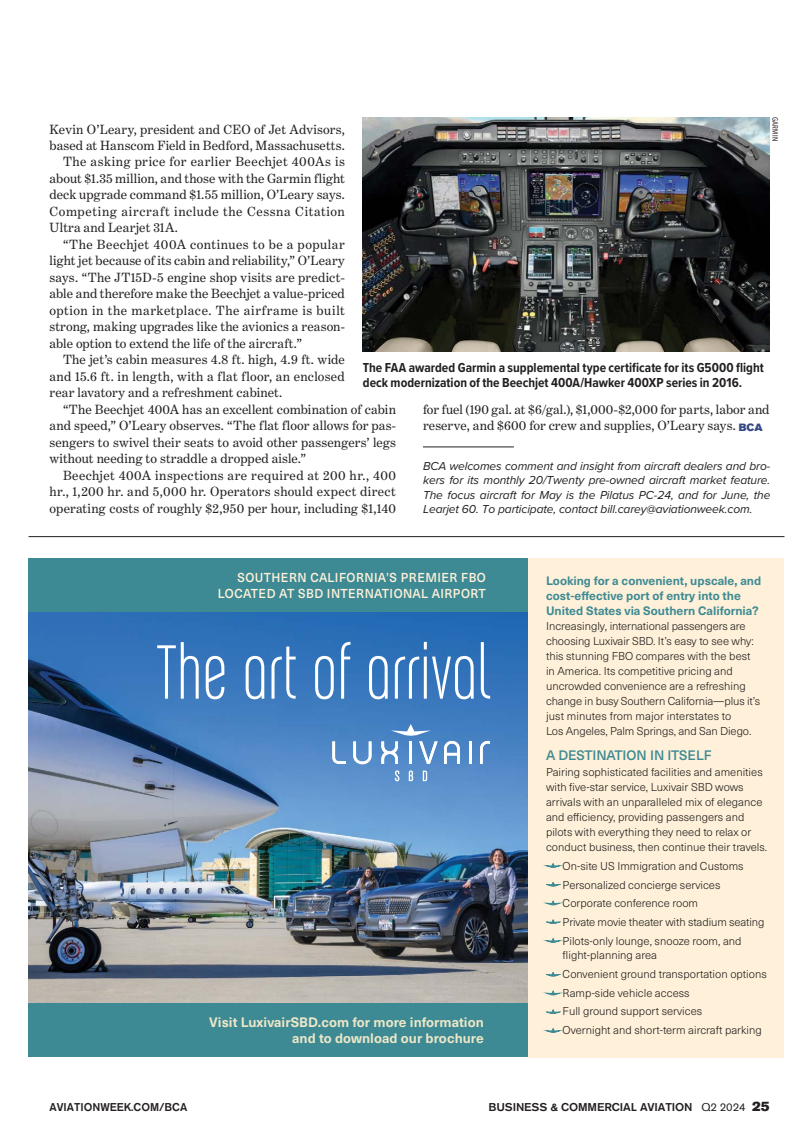
<style>
.page{position:relative;width:810px;height:1134px;background:#fff}
.page>*{position:absolute;margin:0;border:0;box-sizing:border-box;transform-origin:0 0}
.t1{font:81.75px "Chalet Comprime Milan Seventy";letter-spacing:.02em;color:#fff}
.t2{font:13.5px/16.5px "Benton Modern Two";letter-spacing:.015em;color:#231f20}
.t3{font:700 13.5px/15px "Proxima Nova Cond";color:#231f20}
.t4{font:13.5px "Benton Modern Two";letter-spacing:.035em;color:#231f20}
.t5{font:700 13.5px/16.5px "Neue Haas Unica Pro";letter-spacing:.005em;color:#ede7c8;text-align:right}
.t6{font:13.5px "Benton Modern Two";letter-spacing:.045em;color:#231f20}
.t7{font:13.5px "Benton Modern Two";letter-spacing:.04em;color:#231f20}
.t8{font:500 13.5px "Neue Haas Unica Pro";letter-spacing:-.005em;color:#3d8a94}
.t9{font:500 12.75px/16.5px "Neue Haas Unica Pro";letter-spacing:.04em;color:#fff1d9;text-align:right;scale:.95 1}
.t10{font:italic 12px/14.4px "Proxima Nova";letter-spacing:-.01em;color:#231f20;text-align:justify}
.t11{font:700 12px/15px "Neue Haas Unica Pro";color:#3d8a94}
.t12{font:300 11.25px/15px "Neue Haas Unica Pro";color:#231f20}
.t13{font:500 11.25px "Akzidenz Grotesk BE";letter-spacing:-.01em;color:#231f20;scale:1.05 1}
.t14{font:500 11.25px "Akzidenz Grotesk BE";letter-spacing:-.01em;color:#231f20}
.t15{font:8.25px "Proxima Nova Cond";letter-spacing:.03em;color:#231f20;scale:.9 1}
.s1{font-family:"Akzidenz Grotesk BE Super";font-size:10.5px;color:#364986}
.s2{font-weight:400}
.s3{font-family:"Akzidenz Grotesk BE Super";font-weight:400;font-size:13.5px}
</style>
<div class="page">
<img style="left:363px;top:117px;width:407px;height:234px">
<hr style="left:28px;top:536px;width:756px;height:1px;background:#231f20">
<hr style="left:423px;top:447px;width:91px;height:1px;background:#231f20">
<div style="left:28px;top:558px;width:756px;height:500px;background:#fff1d9"></div>
<img style="left:28px;top:612px;width:500px;height:392px">
<svg style="left:546px;top:863px;width:15px;height:5px"></svg>
<svg style="left:546px;top:882px;width:14px;height:4px"></svg>
<svg style="left:546px;top:901px;width:15px;height:4px"></svg>
<svg style="left:546px;top:920px;width:14px;height:4px"></svg>
<svg style="left:546px;top:938px;width:15px;height:5px"></svg>
<svg style="left:546px;top:972px;width:14px;height:4px"></svg>
<svg style="left:546px;top:991px;width:15px;height:4px"></svg>
<svg style="left:546px;top:1010px;width:14px;height:4px"></svg>
<svg style="left:546px;top:1028px;width:15px;height:5px"></svg>
<div style="left:28px;top:558px;width:500px;height:54px;background:#3d8a94"></div>
<div style="left:28px;top:1004px;width:500px;height:54px;background:#3d8a94"></div>
<svg style="left:480px;top:741px;width:10px;height:23px"></svg>
<svg style="left:332px;top:741px;width:14px;height:23px"></svg>
<svg style="left:353px;top:741px;width:18px;height:23px"></svg>
<svg style="left:444px;top:741px;width:16px;height:23px"></svg>
<hr style="left:469px;top:741px;width:3px;height:23px;background:#fff">
<svg style="left:381px;top:724px;width:57px;height:40px;background:#719fd1"></svg>
<svg style="left:395px;top:770px;width:4px;height:11px"></svg>
<svg style="left:409px;top:770px;width:4px;height:11px"></svg>
<svg style="left:423px;top:771px;width:4px;height:10px"></svg>
<p class="t15" style="left:781px;top:117px;width:28px;rotate:90deg">GARMIN</p>
<p class="t2" style="left:50px;top:121px;width:297px">Kevin O’Leary, president and CEO of Jet Advisors,</p>
<p class="t2" style="left:50px;top:137px;width:297px">based at Hanscom Field in Bedford, Massachusetts.</p>
<p class="t4" style="left:63px;top:154px;width:283px">The asking price for earlier Beechjet 400As is</p>
<p class="t2" style="left:50px;top:170px;width:297px">about $1.35 million, and those with the Garmin flight</p>
<p class="t2" style="left:50px;top:187px;width:297px">deck upgrade command $1.55 million, O’Leary says.</p>
<p class="t6" style="left:50px;top:204px;width:297px">Competing aircraft include the Cessna Citation</p>
<p class="t2" style="left:50px;top:220px;width:130px">Ultra and Learjet 31A.</p>
<p class="t4" style="left:63px;top:237px;width:283px">“The Beechjet 400A continues to be a popular</p>
<p class="t2" style="left:50px;top:253px;width:297px">light jet because of its cabin and reliability,” O’Leary</p>
<p class="t2" style="left:50px;top:269px;width:297px">says. “The JT15D-5 engine shop visits are predict-</p>
<p class="t2" style="left:50px;top:286px;width:297px">able and therefore make the Beechjet a value-priced</p>
<p class="t7" style="left:50px;top:303px;width:297px">option in the marketplace. The airframe is built</p>
<p class="t2" style="left:50px;top:319px;width:297px">strong, making upgrades like the avionics a reason-</p>
<p class="t2" style="left:50px;top:335px;width:254px">able option to extend the life of the aircraft.”</p>
<p class="t2" style="left:63px;top:352px;width:283px">The jet’s cabin measures 4.8 ft. high, 4.9 ft. wide</p>
<p class="t2" style="left:50px;top:368px;width:297px">and 15.6 ft. in length, with a flat floor, an enclosed</p>
<p class="t2" style="left:50px;top:385px;width:234px">rear lavatory and a refreshment cabinet.</p>
<p class="t2" style="left:63px;top:401px;width:335px">“The Beechjet 400A has an excellent combination of cabin</p>
<p class="t2" style="left:50px;top:418px;width:348px">and speed,” O’Leary observes. “The flat floor allows for pas-</p>
<p class="t2" style="left:50px;top:434px;width:348px">sengers to swivel their seats to avoid other passengers’ legs</p>
<p class="t2" style="left:50px;top:451px;width:258px">without needing to straddle a dropped aisle.”</p>
<p class="t4" style="left:63px;top:468px;width:334px">Beechjet 400A inspections are required at 200 hr., 400</p>
<p class="t2" style="left:50px;top:484px;width:348px">hr., 1,200 hr. and 5,000 hr. Operators should expect direct</p>
<p class="t2" style="left:50px;top:500px;width:348px">operating costs of roughly $2,950 per hour, including $1,140</p>
<p class="t3" style="left:363px;top:360px;width:402px">The FAA awarded Garmin a supplemental type certificate for its G5000 flight deck modernization of the Beechjet 400A/Hawker 400XP series in 2016.</p>
<p class="t2" style="left:423px;top:401px;width:348px">for fuel (190 gal. at $6/gal.), $1,000-$2,000 for parts, labor and reserve, and $600 for crew and supplies, O’Leary says. <span class="s1">BCA</span></p>
<p class="t10" style="left:423px;top:458px;width:349px">BCA welcomes comment and insight from aircraft dealers and bro&shy;kers for its monthly 20/Twenty pre-owned aircraft market feature.<br>The focus aircraft for May is the Pilatus PC-24, and for June, the Learjet 60. To participate, contact bill.carey@aviationweek.com.</p>
<p class="t9" style="left:218px;top:569px;width:284px">SOUTHERN CALIFORNIA’S PREMIER FBO<br>LOCATED AT SBD INTERNATIONAL AIRPORT</p>
<h1 class="t1" style="left:157px;top:623px;width:334px">The art of arrival</h1>
<p class="t5" style="left:209px;top:1015px;width:276px">Visit LuxivairSBD.com for more information and to download our brochure</p>
<p class="t11" style="left:546px;top:574px;width:217px">Looking for a convenient, upscale, and cost-effective port of entry into the<br>United States via Southern California?</p>
<p class="t12" style="left:546px;top:620px;width:216px">Increasingly, international passengers are choosing Luxivair SBD. It’s easy to see why: this stunning FBO compares with the best in America. Its competitive pricing and uncrowded convenience are a refreshing change in busy Southern California—plus it’s just minutes from major interstates to<br>Los Angeles, Palm Springs, and San Diego.</p>
<p class="t8" style="left:546px;top:747px;width:167px">A DESTINATION IN ITSELF</p>
<p class="t12" style="left:546px;top:766px;width:223px">Pairing sophisticated facilities and amenities with five-star service, Luxivair SBD wows arrivals with an unparalleled mix of elegance and efficiency, providing passengers and pilots with everything they need to relax or conduct business, then continue their travels.</p>
<p class="t12" style="left:563px;top:858px;width:203px;line-height:18.8px">On-site US Immigration and Customs Personalized concierge services Corporate conference room<br>Private movie theater with stadium seating Pilots-only lounge, snooze room, and</p>
<p class="t12" style="left:563px;top:947px;width:206px;line-height:18.8px">flight-planning area<br>Convenient ground transportation options Ramp-side vehicle access<br>Full ground support services<br>Overnight and short-term aircraft parking</p>
<p class="t14" style="left:50px;top:1100px;width:139px">AVIATIONWEEK.COM/BCA</p>
<p class="t13" style="left:488px;top:1100px;width:269px">BUSINESS &amp; COMMERCIAL AVIATION <span class="s2">Q2 2024</span> <span class="s3">25</span></p>
</div>
